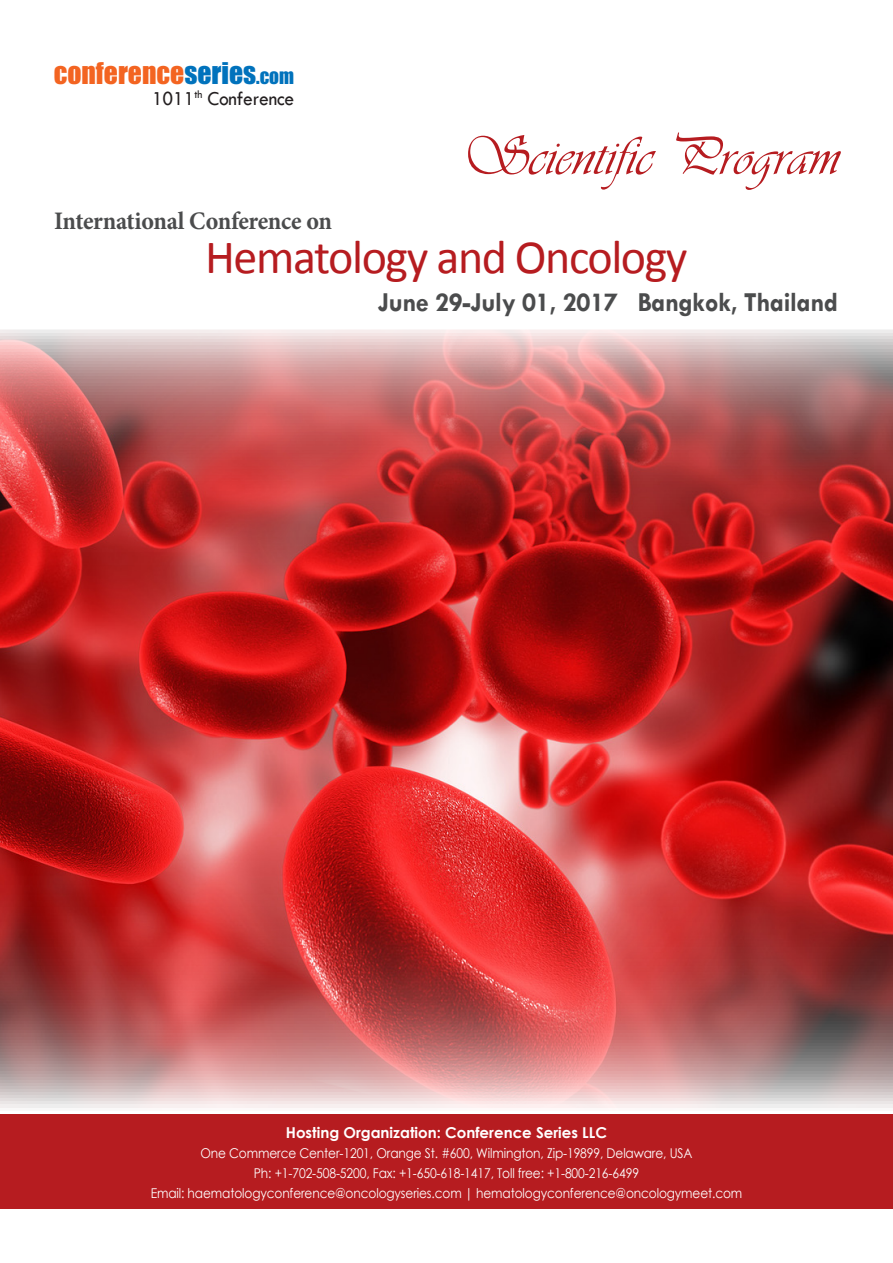
<style>
.page{position:relative;width:893px;height:1263px;background:#fff}
.page>*{position:absolute;margin:0;border:0;box-sizing:border-box;transform-origin:0 0}
.t1{font:56.4px "Vivaldii";color:#b61c20}
.t2{font:48px "Calibri";letter-spacing:-.03em;color:#b61c20}
.t3{font:700 27.75px "Tw Cen";letter-spacing:-.01em;color:#4b4c4d;scale:.95 1}
.t4{font:27.6px "Impact";color:#f36421}
.t5{font:700 25.2px "Minion Pro";letter-spacing:-.015em;color:#4b4c4d;scale:.95 1}
.t6{font:20.55px "Tw Cen";letter-spacing:-.01em;color:#231f20;scale:.95 1}
.t7{font:700 15px "Century Gothic";color:#fff}
.t8{font:13.5px "Century Gothic";letter-spacing:-.01em;color:#fff;scale:.9 1}
.s1{color:#0072bc}
.s2{font-size:19.35px;color:#0072bc}
</style>
<div class="page">
<img style="left:0;top:330px;width:893px;height:778px">
<div style="left:0;top:1114px;width:893px;height:95px;background:#b61c20"></div>
<p class="t4" style="left:54px;top:51px;width:242px">CONFERENCE<span class="s1">SERIES</span><span class="s2">.COM</span></p>
<p class="t6" style="left:152px;top:86px;width:151px">1011<sup>th</sup> Conference</p>
<p class="t5" style="left:54px;top:203px;width:294px">International Conference on</p>
<p class="t1" style="left:461px;top:123px;width:380px">Scientific Program</p>
<p class="t2" style="left:205px;top:227px;width:484px">Hematology and Oncology</p>
<p class="t3" style="left:378px;top:285px;width:486px">June 29-July 01, 2017 Bangkok, Thailand</p>
<p class="t7" style="left:286px;top:1121px;width:323px">Hosting Organization: Conference Series LLC</p>
<p class="t8" style="left:200px;top:1143px;width:548px">One Commerce Center-1201, Orange St. #600, Wilmington, Zip-19899, Delaware, USA</p>
<p class="t8" style="left:254px;top:1163px;width:429px">Ph: +1-702-508-5200, Fax: +1-650-618-1417, Toll free: +1-800-216-6499</p>
<p class="t8" style="left:151px;top:1183px;width:659px">Email: haematologyconference@oncologyseries.com | hematologyconference@oncologymeet.com</p>
</div>
